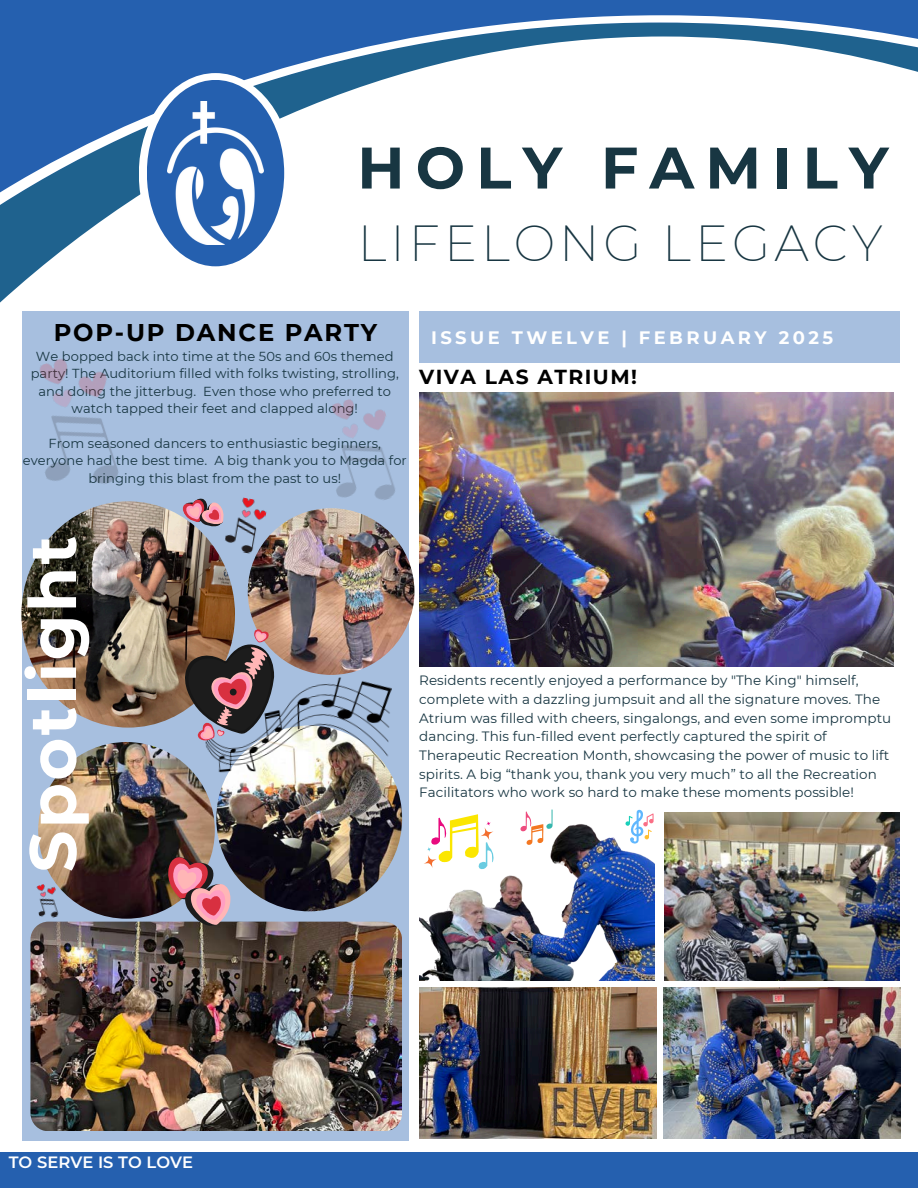
<style>
.page{position:relative;width:918px;height:1188px;background:#fff}
.page>*{position:absolute;margin:0;border:0;box-sizing:border-box;transform-origin:0 0}
.t1{font:700 65.7px "Montserrat";letter-spacing:.035em;color:#fff}
.t2{font:700 58.5px "Montserrat";letter-spacing:.19em;color:#183642}
.t3{font:200 49.5px "Montserrat";letter-spacing:.08em;color:#183642}
.t4{font:700 24.15px "Montserrat";letter-spacing:.075em;color:#000}
.t5{font:700 20.25px "Montserrat";letter-spacing:.075em;color:#000}
.t6{font:700 18px "Montserrat";letter-spacing:.19em;color:#fff}
.t7{font:600 16.35px "Montserrat";letter-spacing:.005em;color:#fff}
.t8{font:13.5px/18.8px "Montserrat";letter-spacing:.005em;color:#183642}
.t9{font:13.05px/17.4px "Montserrat";letter-spacing:.005em;color:#183642;text-align:center}
</style>
<div class="page">
<div style="left:419px;top:311px;width:481px;height:52px;background:#a7bfdf"></div>
<svg style="left:0;top:205px;width:124px;height:98px"></svg>
<div style="left:0;top:0;width:918px;height:15px;background:#2560af"></div>
<svg style="left:0;top:15px;width:918px;height:190px"></svg>
<div style="left:23px;top:311px;width:386px;height:830px;background:#a7bfdf"></div>
<div style="left:139px;top:73px;width:153px;height:202px;background:#fff;border-radius:50%"></div>
<div style="left:147px;top:80px;width:137px;height:186px;background:#2560af;border-radius:50%"></div>
<img style="left:168px;top:102px;width:95px;height:143px">
<div style="left:0;top:1152px;width:918px;height:36px;background:#2560af"></div>
<img style="left:419px;top:393px;width:475px;height:273px">
<img style="left:664px;top:813px;width:235px;height:168px">
<img style="left:664px;top:988px;width:236px;height:151px">
<img style="left:419px;top:987px;width:238px;height:151px">
<img style="left:419px;top:824px;width:235px;height:157px">
<svg style="left:424px;top:855px;width:13px;height:13px"></svg>
<svg style="left:427px;top:814px;width:68px;height:55px"></svg>
<svg style="left:520px;top:809px;width:33px;height:36px"></svg>
<svg style="left:625px;top:810px;width:29px;height:35px"></svg>
<img style="left:38px;top:742px;width:177px;height:177px;border-radius:50%">
<img style="left:30px;top:922px;width:372px;height:209px">
<img style="left:248px;top:508px;width:166px;height:167px;border-radius:50%">
<img style="left:21px;top:501px;width:214px;height:226px;border-radius:50%">
<img style="left:216px;top:726px;width:186px;height:185px;border-radius:50%">
<img style="left:206px;top:673px;width:189px;height:109px">
<svg style="left:172px;top:627px;width:120px;height:120px"></svg>
<img style="left:225px;top:497px;width:43px;height:58px">
<img style="left:36px;top:881px;width:28px;height:41px">
<svg style="left:168px;top:855px;width:64px;height:71px"></svg>
<img style="left:22px;top:347px;width:97px;height:154px">
<img style="left:310px;top:399px;width:85px;height:114px">
<svg style="left:179px;top:497px;width:50px;height:37px"></svg>
<p class="t2" style="left:357px;top:132px;width:533px">HOLY FAMILY</p>
<p class="t3" style="left:358px;top:213px;width:526px">LIFELONG LEGACY</p>
<p class="t4" style="left:54px;top:317px;width:325px">POP-UP DANCE PARTY</p>
<p class="t9" style="left:31px;top:348px;width:370px">We bopped back into time at the 50s and 60s themed party! The Auditorium filled with folks twisting, strolling, and doing the jitterbug. Even those who preferred to watch tapped their feet and clapped along!</p>
<p class="t9" style="left:23px;top:435px;width:386px">From seasoned dancers to enthusiastic beginners, everyone had the best time. A big thank you to Magda for bringing this blast from the past to us!</p>
<p class="t6" style="left:431px;top:327px;width:404px">ISSUE TWELVE | FEBRUARY 2025</p>
<p class="t5" style="left:419px;top:365px;width:219px">VIVA LAS ATRIUM!</p>
<p class="t1" style="left:12px;top:872px;width:338px;rotate:-90deg">Spotlight</p>
<p class="t8" style="left:419px;top:671px;width:474px">Residents recently enjoyed a performance by "The King" himself, complete with a dazzling jumpsuit and all the signature moves. The Atrium was filled with cheers, singalongs, and even some impromptu dancing. This fun-filled event perfectly captured the spirit of Therapeutic Recreation Month, showcasing the power of music to lift spirits. A big “thank you, thank you very much” to all the Recreation Facilitators who work so hard to make these moments possible!</p>
<p class="t7" style="left:9px;top:1152px;width:186px">TO SERVE IS TO LOVE</p>
</div>
